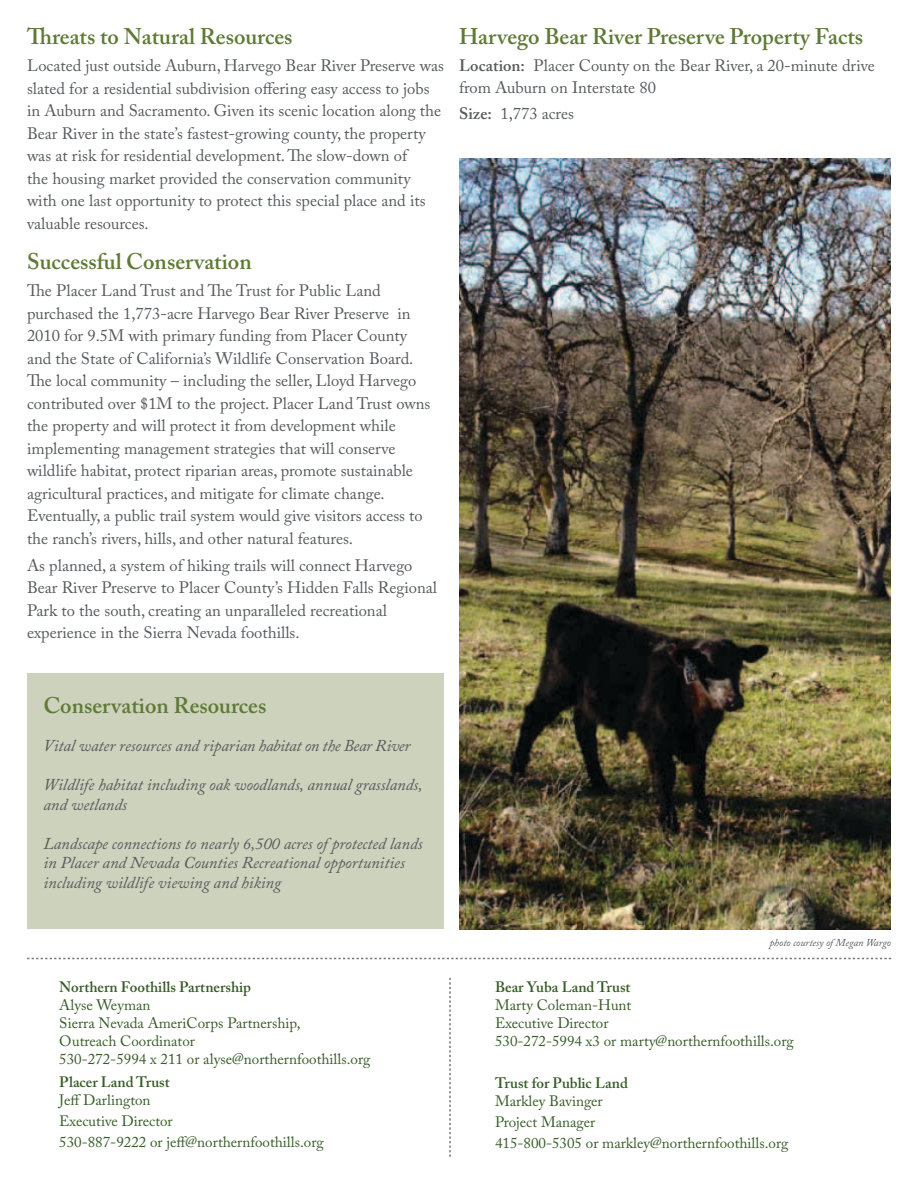
<style>
.page{position:relative;width:918px;height:1188px;background:#fff}
.page>*{position:absolute;margin:0;border:0;box-sizing:border-box;transform-origin:0 0}
.t1{font:600 22.5px "Adobe Caslon Pro";color:#5f7a36}
.t2{font:16.5px/22.5px "Adobe Caslon Pro";color:#565a5d}
.t3{font:italic 16.5px/19.8px "Adobe Caslon Pro";color:#565a5d}
.t4{font:15px/18px "Adobe Caslon Pro";color:#375c28}
.t5{font:600 15px "Adobe Caslon Pro";color:#375c28}
.t6{font:italic 10.5px "Adobe Caslon Pro";color:#565a5d}
.s1{font-weight:600}
</style>
<div class="page">
<svg style="left:27px;top:958px;width:864px;height:1px"></svg>
<div style="left:27px;top:674px;width:416px;height:255px;background:#ccd2bc"></div>
<svg style="left:449px;top:978px;width:2px;height:179px"></svg>
<img style="left:459px;top:158px;width:432px;height:771px">
<h1 class="t1" style="left:27px;top:23px;width:267px">Threats to Natural Resources</h1>
<p class="t2" style="left:27px;top:54px;width:418px">Located just outside Auburn, Harvego Bear River Preserve was slated for a residential subdivision offering easy access to jobs in Auburn and Sacramento. Given its scenic location along the Bear River in the state’s fastest-growing county, the property was at risk for residential development. The slow-down of<br>the housing market provided the conservation community with one last opportunity to protect this special place and its valuable resources.</p>
<h1 class="t1" style="left:27px;top:248px;width:226px">Successful Conservation</h1>
<p class="t2" style="left:27px;top:279px;width:405px">The Placer Land Trust and The Trust for Public Land purchased the 1,773-acre Harvego Bear River Preserve in 2010 for 9.5M with primary funding from Placer County and the State of California’s Wildlife Conservation Board.<br>The local community – including the seller, Lloyd Harvego contributed over $1M to the project. Placer Land Trust owns the property and will protect it from development while implementing management strategies that will conserve wildlife habitat, protect riparian areas, promote sustainable agricultural practices, and mitigate for climate change.<br>Eventually, a public trail system would give visitors access to the ranch’s rivers, hills, and other natural features.</p>
<p class="t2" style="left:27px;top:554px;width:412px">As planned, a system of hiking trails will connect Harvego Bear River Preserve to Placer County’s Hidden Falls Regional Park to the south, creating an unparalleled recreational experience in the Sierra Nevada foothills.</p>
<h1 class="t1" style="left:459px;top:23px;width:406px">Harvego Bear River Preserve Property Facts</h1>
<p class="t2" style="left:459px;top:54px;width:417px"><span class="s1">Location:</span> Placer County on the Bear River, a 20-minute drive from Auburn on Interstate 80</p>
<p class="t2" style="left:459px;top:102px;width:116px"><span class="s1">Size:</span> 1,773 acres</p>
<h1 class="t1" style="left:43px;top:692px;width:225px">Conservation Resources</h1>
<p class="t3" style="left:43px;top:735px;width:368px">Vital water resources and riparian habitat on the Bear River</p>
<p class="t3" style="left:43px;top:774px;width:381px">Wildlife habitat including oak woodlands, annual grasslands, and wetlands</p>
<p class="t3" style="left:43px;top:833px;width:381px">Landscape connections to nearly 6,500 acres of protected lands in Placer and Nevada Counties Recreational opportunities including wildlife viewing and hiking</p>
<p class="t5" style="left:59px;top:978px;width:193px">Northern Foothills Partnership</p>
<p class="t4" style="left:59px;top:996px;width:313px">Alyse Weyman<br>Sierra Nevada AmeriCorps Partnership,<br>Outreach Coordinator<br>530-272-5994 x 211 or alyse@northernfoothills.org</p>
<p class="t5" style="left:59px;top:1073px;width:112px">Placer Land Trust</p>
<p class="t4" style="left:59px;top:1089px;width:266px;line-height:21.3px">Jeff Darlington<br>Executive Director<br>530-887-9222 or jeff@northernfoothills.org</p>
<p class="t6" style="left:770px;top:936px;width:123px">photo courtesy of Megan Wargo</p>
<p class="t5" style="left:495px;top:978px;width:137px">Bear Yuba Land Trust</p>
<p class="t4" style="left:495px;top:995px;width:300px">Marty Coleman-Hunt<br>Executive Director<br>530-272-5994 x3 or marty@northernfoothills.org</p>
<p class="t5" style="left:495px;top:1074px;width:134px">Trust for Public Land</p>
<p class="t4" style="left:495px;top:1090px;width:295px;line-height:21px">Markley Bavinger<br>Project Manager<br>415-800-5305 or markley@northernfoothills.org</p>
</div>
